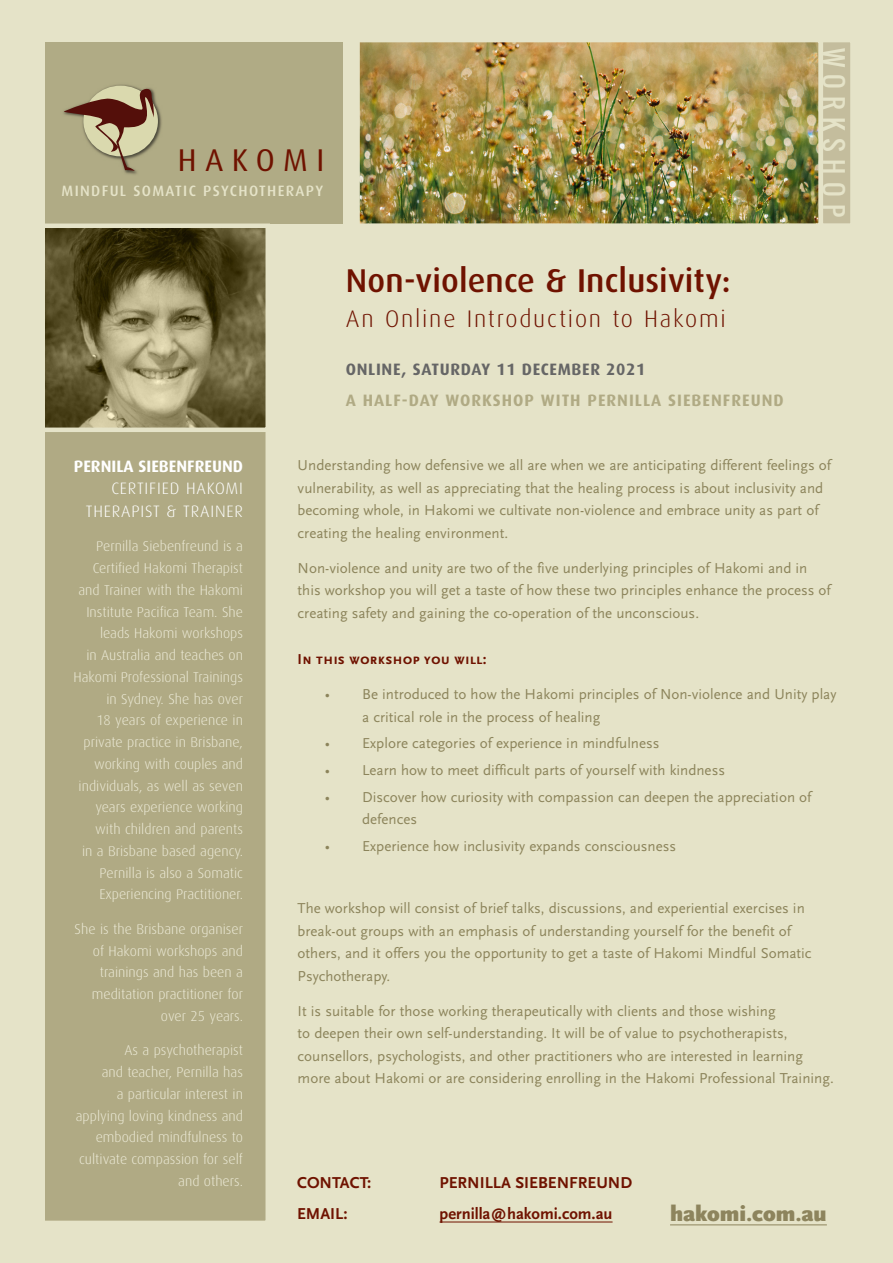
<style>
.page{position:relative;width:893px;height:1263px;background:#e5e3c8}
.page>*{position:absolute;margin:0;border:0;box-sizing:border-box;transform-origin:0 0}
.New_Heading_1{font:500 33px "Dax";letter-spacing:.005em;color:#6f1200}
.New_Body{font:31.5px "Dax";letter-spacing:.27em;color:#6f1200}
.New_Body-2{font:25.5px "Oswald";letter-spacing:.29em;color:#e5e3c8}
.New_Heading_2{font:300 24px "Dax";letter-spacing:.07em;color:#6f1200}
.Contact_Box_Hakomi{font:900 22.5px "Scala Sans";color:#8d845d}
.Contact_Details_Fron{font:700 16.5px "Scala Sans";color:#6f1200}
.New_Bio_Author_Name{font:300 16.5px/22.5px "Dax";letter-spacing:.05em;color:#fff;text-align:right}
.New_Title_Teacher{font:700 16.5px "Dax";letter-spacing:.06em;color:#b0aa84}
.New_Title_Location{font:700 16.5px "Dax";letter-spacing:.04em;color:#666}
.New_Body-3{font:15px/22.5px "Scala Sans";color:#8c845b}
.New_Body_Bullets{font:15px/22.5px "Scala Sans";color:#8c845b}
.t1{font:500 15px "Dax";letter-spacing:.09em;color:#e5e3c8}
.New_Body_Heading_1st{font:700 15px "Scala Sans Caps";color:#6f1200}
.New_Bio_Copy{font:300 14.25px/21.8px "Dax";color:#edebd8;text-align:right}
.s1{font-weight:700}
</style>
<div class="page">
<div style="left:819px;top:38px;width:36px;height:190px;background:#c4bd9d;border:4px solid #e5e3c8"></div>
<hr style="left:440px;top:1222px;width:173px;height:1px;background:#6f1200">
<img style="left:340px;top:38px;width:485px;height:190px">
<div style="left:40px;top:48px;width:230px;height:1177px;background:#b0aa84;border:4px solid #e5e3c8"></div>
<hr style="left:670px;top:1224px;width:157px;height:1px;background:#8d845d">
<div style="left:45px;top:43px;width:297px;height:181px;background:#b0ab85"></div>
<img style="left:106px;top:84px;width:56px;height:90px">
<div style="left:83px;top:86px;width:75px;height:70px;background:#dad9ae;border-radius:50%"></div>
<svg style="left:63px;top:88px;width:91px;height:83px"></svg>
<img style="left:45px;top:229px;width:220px;height:198px">
<div style="left:40px;top:224px;width:230px;height:208px;border:4px solid #e5e3c8"></div>
<p class="New_Body" style="left:178px;top:142px;width:148px">HAKOMI</p>
<p class="t1" style="left:62px;top:182px;width:263px">MINDFUL SOMATIC PSYCHOTHERAPY</p>
<p class="New_Heading_1" style="left:346px;top:262px;width:386px">Non-violence &amp; Inclusivity:</p>
<p class="New_Heading_2" style="left:346px;top:306px;width:381px">An Online Introduction to Hakomi</p>
<p class="New_Title_Location" style="left:346px;top:360px;width:301px">ONLINE, SATURDAY 11 DECEMBER 2021</p>
<p class="New_Title_Teacher" style="left:346px;top:391px;width:439px">A HALF-DAY WORKSHOP WITH PERNILLA SIEBENFREUND</p>
<p class="New_Body-2" style="left:853px;top:48px;width:171px;rotate:90deg">WORKSHOP</p>
<p class="New_Bio_Author_Name" style="left:74px;top:455px;width:171px"><span class="s1">PERNILA SIEBENFREUND<br></span>CERTIFIED HAKOMI<br>THERAPIST &amp; TRAINER</p>
<p class="New_Bio_Copy" style="left:74px;top:536px;width:171px">Pernilla Siebenfreund is a<br>Certified Hakomi Therapist and Trainer with the Hakomi<br>Institute Pacifica Team. She leads Hakomi workshops<br>in Australia and teaches on<br>Hakomi Professional Trainings in Sydney. She has over<br>18 years of experience in private practice in Brisbane, working with couples and individuals, as well as seven years experience working with children and parents<br>in a Brisbane based agency.<br>Pernilla is also a Somatic<br>Experiencing Practitioner.</p>
<p class="New_Bio_Copy" style="left:75px;top:918px;width:170px">She is the Brisbane organiser of Hakomi workshops and trainings and has been a meditation practitioner for over 25 years.</p>
<p class="New_Bio_Copy" style="left:76px;top:1040px;width:169px">As a psychotherapist<br>and teacher, Pernilla has<br>a particular interest in applying loving kindness and embodied mindfulness to cultivate compassion for self and others.</p>
<p class="New_Body-3" style="left:298px;top:454px;width:535px">Understanding how defensive we all are when we are anticipating different feelings of vulnerability, as well as appreciating that the healing process is about inclusivity and becoming whole, in Hakomi we cultivate non-violence and embrace unity as part of creating the healing environment.</p>
<p class="New_Body-3" style="left:298px;top:557px;width:535px">Non-violence and unity are two of the five underlying principles of Hakomi and in this workshop you will get a taste of how these two principles enhance the process of creating safety and gaining the co-operation of the unconscious.</p>
<p class="New_Body_Heading_1st" style="left:298px;top:650px;width:190px">In this workshop you will:</p>
<p class="New_Body_Bullets" style="left:362px;top:683px;width:476px;text-indent:-38px">• Be introduced to how the Hakomi principles of Non-violence and Unity play a critical role in the process of healing</p>
<p class="New_Body_Bullets" style="left:325px;top:732px;width:336px">• Explore categories of experience in mindfulness</p>
<p class="New_Body_Bullets" style="left:325px;top:759px;width:402px">• Learn how to meet difficult parts of yourself with kindness</p>
<p class="New_Body_Bullets" style="left:362px;top:786px;width:451px;text-indent:-38px">• Discover how curiosity with compassion can deepen the appreciation of defences</p>
<p class="New_Body_Bullets" style="left:325px;top:835px;width:353px">• Experience how inclusivity expands consciousness</p>
<p class="New_Body-3" style="left:298px;top:897px;width:515px">The workshop will consist of brief talks, discussions, and experiential exercises in break-out groups with an emphasis of understanding yourself for the benefit of others, and it offers you the opportunity to get a taste of Hakomi Mindful Somatic Psychotherapy.</p>
<p class="New_Body-3" style="left:298px;top:1000px;width:538px">It is suitable for those working therapeutically with clients and those wishing<br>to deepen their own self-understanding. It will be of value to psychotherapists, counsellors, psychologists, and other practitioners who are interested in learning more about Hakomi or are considering enrolling in the Hakomi Professional Training.</p>
<p class="Contact_Details_Fron" style="left:297px;top:1174px;width:76px">CONTACT:</p>
<p class="Contact_Details_Fron" style="left:439px;top:1174px;width:194px">PERNILLA SIEBENFREUND</p>
<p class="Contact_Details_Fron" style="left:297px;top:1205px;width:52px">EMAIL:</p>
<p class="Contact_Details_Fron" style="left:440px;top:1205px;width:175px">pernilla@hakomi.com.au</p>
<p class="Contact_Box_Hakomi" style="left:670px;top:1201px;width:158px">hakomi.com.au</p>
</div>
